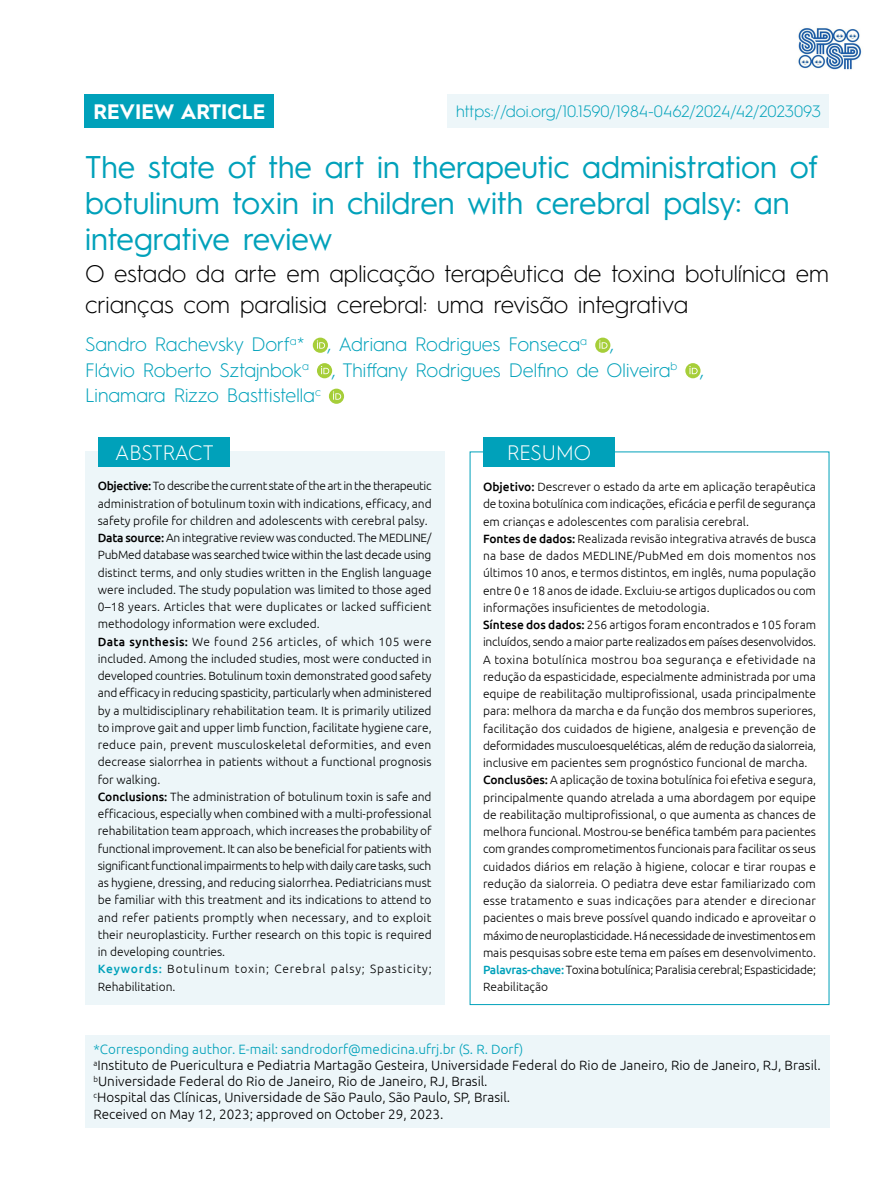
<style>
.page{position:relative;width:893px;height:1191px;background:#fff}
.page>*{position:absolute;margin:0;border:0;box-sizing:border-box;transform-origin:0 0}
.t1{font:31.5px/36px "Hurme Geometric Sans 1";color:#00a1ba}
.t2{font:300 24px/31.5px "Hurme Geometric Sans 1";color:#000}
.t3{font:300 21px "Hurme Geometric Sans 1";letter-spacing:-.005em;color:#fff}
.t4{font:700 21px "Hurme Geometric Sans 1";color:#fff}
.t5{font:300 19.5px/25.5px "Hurme Geometric Sans 1";color:#00a1ba}
.t6{font:300 16.5px "Hurme Geometric Sans 1";color:#00a1ba}
.t7{font:300 13.5px/16.2px "Ubuntu";color:#000}
.t8{font:300 12px/17.2px "Ubuntu";color:#000}
.s1{font-weight:500}
.s2{font-weight:500;color:#00a1ba}
.s3{color:#00a1ba}
</style>
<div class="page">
<div style="left:85px;top:451px;width:359px;height:553px;background:#edf6f9"></div>
<div style="left:98px;top:437px;width:132px;height:29px;background:#00a1ba"></div>
<div style="left:483px;top:437px;width:132px;height:29px;background:#00a1ba"></div>
<div style="left:85px;top:1034px;width:744px;height:93px;background:#edf6f9"></div>
<svg style="left:313px;top:337px;width:15px;height:16px"></svg>
<svg style="left:317px;top:340px;width:8px;height:9px"></svg>
<svg style="left:595px;top:337px;width:15px;height:16px"></svg>
<svg style="left:599px;top:340px;width:8px;height:9px"></svg>
<div style="left:317px;top:363px;width:15px;height:15px;background:#a6ce39;border-radius:50%"></div>
<svg style="left:321px;top:366px;width:8px;height:8px"></svg>
<svg style="left:685px;top:363px;width:15px;height:15px"></svg>
<svg style="left:689px;top:366px;width:9px;height:8px"></svg>
<svg style="left:329px;top:388px;width:15px;height:16px"></svg>
<svg style="left:333px;top:391px;width:8px;height:9px"></svg>
<div style="left:85px;top:94px;width:189px;height:33px;background:#00a1ba"></div>
<div style="left:447px;top:94px;width:382px;height:33px;background:#edf6f9"></div>
<img style="left:798px;top:27px;width:64px;height:43px">
<h3 class="t4" style="left:93px;top:97px;width:173px">REVIEW ARTICLE</h3>
<h3 class="t6" style="left:456px;top:100px;width:366px">https://doi.org/10.1590/1984-0462/2024/42/2023093</h3>
<h1 class="t1" style="left:85px;top:147px;width:735px">The state of the art in therapeutic administration of botulinum toxin in children with cerebral palsy: an integrative review</h1>
<h2 class="t2" style="left:85px;top:256px;width:746px">O estado da arte em aplicação terapêutica de toxina botulínica em crianças com paralisia cerebral: uma revisão integrativa</h2>
<h3 class="t5" style="left:85px;top:330px;width:621px">Sandro Rachevsky Dorf<sup>a</sup>* , Adriana Rodrigues Fonseca<sup>a</sup> ,<br>Flávio Roberto Sztajnbok<sup>a</sup> , Thiffany Rodrigues Delfino de Oliveira<sup>b</sup> ,<br>Linamara Rizzo Basttistella<sup>c</sup></h3>
<h3 class="t3" style="left:115px;top:438px;width:100px">ABSTRACT</h3>
<h3 class="t3" style="left:507px;top:438px;width:85px">RESUMO</h3>
<p class="t8" style="left:98px;top:477px;width:335px"><span class="s1">Objective:</span> To describe the current state of the art in the therapeutic administration of botulinum toxin with indications, efficacy, and safety profile for children and adolescents with cerebral palsy.<br><span class="s1">Data source:</span> An integrative review was conducted. The MEDLINE/ PubMed database was searched twice within the last decade using distinct terms, and only studies written in the English language were included. The study population was limited to those aged 0–18 years. Articles that were duplicates or lacked sufficient methodology information were excluded.<br><span class="s1">Data synthesis:</span> We found 256 articles, of which 105 were included. Among the included studies, most were conducted in developed countries. Botulinum toxin demonstrated good safety and efficacy in reducing spasticity, particularly when administered by a multidisciplinary rehabilitation team. It is primarily utilized to improve gait and upper limb function, facilitate hygiene care, reduce pain, prevent musculoskeletal deformities, and even decrease sialorrhea in patients without a functional prognosis for walking.<br><span class="s1">Conclusions:</span> The administration of botulinum toxin is safe and efficacious, especially when combined with a multi-professional rehabilitation team approach, which increases the probability of functional improvement. It can also be beneficial for patients with significant functional impairments to help with daily care tasks, such as hygiene, dressing, and reducing sialorrhea. Pediatricians must be familiar with this treatment and its indications to attend to and refer patients promptly when necessary, and to exploit their neuroplasticity. Further research on this topic is required in developing countries.<br><span class="s2">Keywords:</span> Botulinum toxin; Cerebral palsy; Spasticity; Rehabilitation.</p>
<p class="t8" style="left:483px;top:478px;width:335px"><span class="s1">Objetivo:</span> Descrever o estado da arte em aplicação terapêutica de toxina botulínica com indicações, eficácia e perfil de segurança em crianças e adolescentes com paralisia cerebral.<br><span class="s1">Fontes de dados:</span> Realizada revisão integrativa através de busca na base de dados MEDLINE/PubMed em dois momentos nos últimos 10 anos, e termos distintos, em inglês, numa população entre 0 e 18 anos de idade. Excluiu-se artigos duplicados ou com informações insuficientes de metodologia.<br><span class="s1">Síntese dos dados:</span> 256 artigos foram encontrados e 105 foram incluídos, sendo a maior parte realizados em países desenvolvidos.<br>A toxina botulínica mostrou boa segurança e efetividade na redução da espasticidade, especialmente administrada por uma equipe de reabilitação multiprofissional, usada principalmente para: melhora da marcha e da função dos membros superiores, facilitação dos cuidados de higiene, analgesia e prevenção de deformidades musculoesqueléticas, além de redução da sialorreia, inclusive em pacientes sem prognóstico funcional de marcha.<br><span class="s1">Conclusões:</span> A aplicação de toxina botulínica foi efetiva e segura, principalmente quando atrelada a uma abordagem por equipe de reabilitação multiprofissional, o que aumenta as chances de melhora funcional. Mostrou-se benéfica também para pacientes com grandes comprometimentos funcionais para facilitar os seus cuidados diários em relação à higiene, colocar e tirar roupas e redução da sialorreia. O pediatra deve estar familiarizado com esse tratamento e suas indicações para atender e direcionar pacientes o mais breve possível quando indicado e aproveitar o máximo de neuroplasticidade. Há necessidade de investimentos em mais pesquisas sobre este tema em países em desenvolvimento.<br><span class="s2">Palavras-chave:</span> Toxina botulínica; Paralisia cerebral; Espasticidade; Reabilitação</p>
<p class="t7" style="left:94px;top:1040px;width:729px"><span class="s3">*Corresponding author. E-mail: sandrodorf@medicina.ufrj.br (S. R. Dorf)<br></span><sup>a</sup>Instituto de Puericultura e Pediatria Martagão Gesteira, Universidade Federal do Rio de Janeiro, Rio de Janeiro, RJ, Brasil. <sup>b</sup>Universidade Federal do Rio de Janeiro, Rio de Janeiro, RJ, Brasil.<br><sup>c</sup>Hospital das Clínicas, Universidade de São Paulo, São Paulo, SP, Brasil.<br>Received on May 12, 2023; approved on October 29, 2023.</p>
</div>
